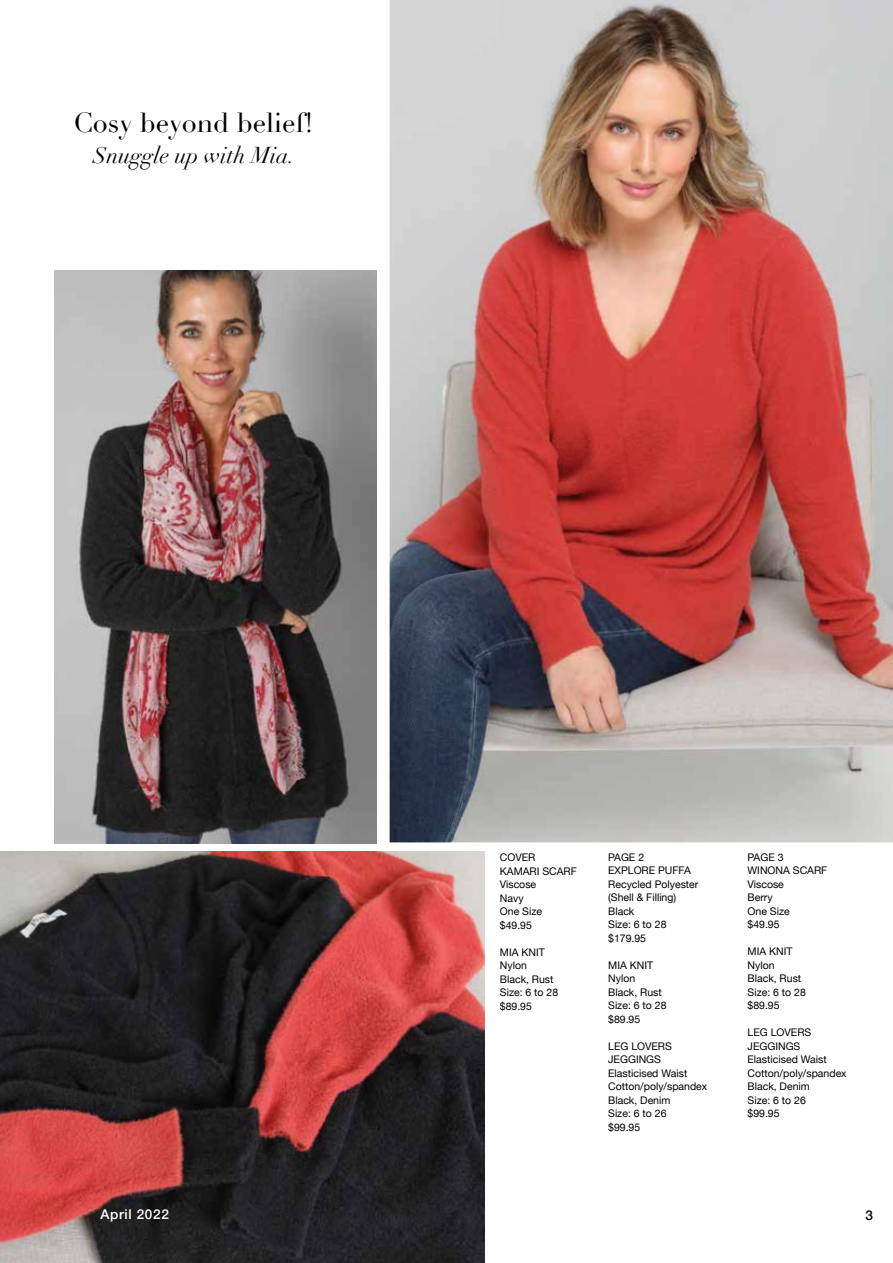
<style>
.page{position:relative;width:893px;height:1263px;background:#fff}
.page>*{position:absolute;margin:0;border:0;box-sizing:border-box;transform-origin:0 0}
.t1{font:27px "Didot";color:#000}
.t2{font:italic 22.5px "Didot";color:#000}
.t3{font:500 13.5px "Helvetica Neue";letter-spacing:.05em;color:#fff}
.t4{font:500 13.5px "Helvetica Neue";color:#000}
.t5{font:10.5px/13.5px "Helvetica Neue";color:#000}
</style>
<div class="page">
<img style="left:54px;top:270px;width:322px;height:573px">
<img style="left:390px;top:0;width:503px;height:842px">
<img style="left:0;top:852px;width:484px;height:411px">
<h1 class="t1" style="left:73px;top:106px;width:241px">Cosy beyond belief!</h1>
<h2 class="t2" style="left:93px;top:141px;width:203px">Snuggle up with Mia.</h2>
<p class="t5" style="left:500px;top:851px;width:78px">COVER<br>KAMARI SCARF<br>Viscose<br>Navy<br>One Size<br>$49.95</p>
<p class="t5" style="left:500px;top:946px;width:60px">MIA KNIT<br>Nylon<br>Black, Rust<br>Size: 6 to 28 $89.95</p>
<p class="t5" style="left:608px;top:851px;width:92px">PAGE 2<br>EXPLORE PUFFA<br>Recycled Polyester (Shell &amp; Filling)<br>Black<br>Size: 6 to 28 $179.95</p>
<p class="t5" style="left:608px;top:959px;width:60px">MIA KNIT<br>Nylon<br>Black, Rust<br>Size: 6 to 28 $89.95</p>
<p class="t5" style="left:608px;top:1040px;width:101px">LEG LOVERS<br>JEGGINGS<br>Elasticised Waist<br>Cotton/poly/spandex<br>Black, Denim<br>Size: 6 to 26<br>$99.95</p>
<p class="t5" style="left:747px;top:851px;width:81px">PAGE 3<br>WINONA SCARF<br>Viscose<br>Berry<br>One Size<br>$49.95</p>
<p class="t5" style="left:747px;top:945px;width:60px">MIA KNIT<br>Nylon<br>Black, Rust<br>Size: 6 to 28 $89.95</p>
<p class="t5" style="left:747px;top:1026px;width:101px">LEG LOVERS<br>JEGGINGS<br>Elasticised Waist<br>Cotton/poly/spandex<br>Black, Denim<br>Size: 6 to 26<br>$99.95</p>
<p class="t3" style="left:100px;top:1203px;width:70px">April 2022</p>
<p class="t4" style="left:865px;top:1204px;width:9px">3</p>
</div>
